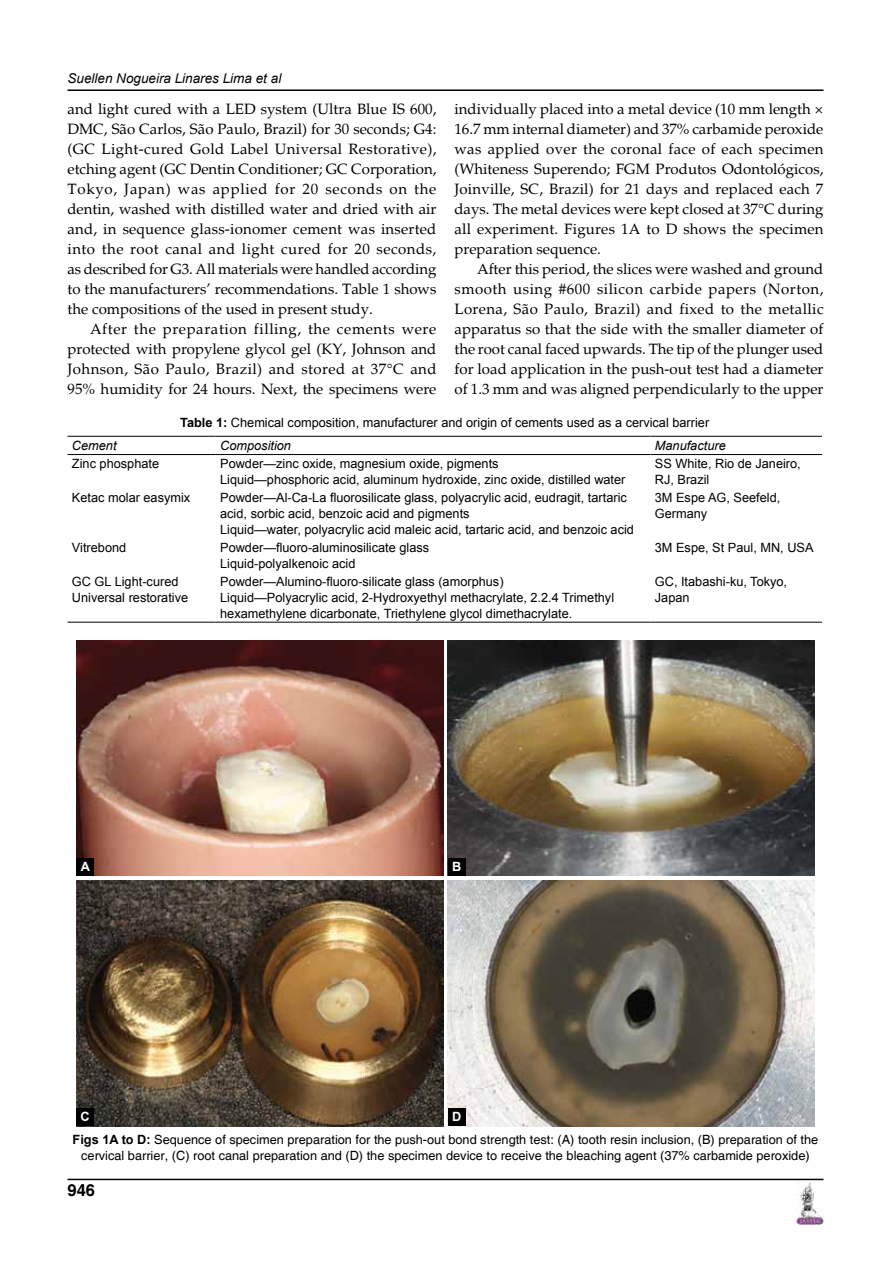
<style>
.page{position:relative;width:891px;height:1269px;background:#fff}
.page>*{position:absolute;margin:0;border:0;box-sizing:border-box;transform-origin:0 0}
.t1{font:700 16.5px "Helvetica";color:#000}
.t2{font:15px/20px "Palatino";color:#000;text-align:justify}
.t3{font:italic 13.5px "Arial";color:#000}
.t4{font:12.75px/15.8px "Arial";color:#000}
.t5{font:12.75px/15.3px "Helvetica";color:#000;text-align:center}
.t6{font:italic 12.75px "Arial";color:#000}
.t7{font:700 12.75px "Arial";color:#fff}
.s1{font-weight:700}
.s2{font-family:"Arial";font-weight:700}
</style>
<div class="page">
<hr style="left:68px;top:89px;width:756px;height:2px;background:#000">
<hr style="left:68px;top:1179px;width:756px;height:1px;background:#000">
<img style="left:797px;top:1182px;width:27px;height:43px">
<hr style="left:68px;top:436px;width:148px;height:1px;background:#000">
<hr style="left:216px;top:436px;width:434px;height:1px;background:#000">
<hr style="left:650px;top:436px;width:172px;height:1px;background:#000">
<hr style="left:68px;top:454px;width:148px;height:1px;background:#000">
<hr style="left:216px;top:454px;width:434px;height:1px;background:#000">
<hr style="left:650px;top:454px;width:172px;height:1px;background:#000">
<hr style="left:68px;top:622px;width:148px;height:1px;background:#000">
<hr style="left:216px;top:622px;width:434px;height:1px;background:#000">
<hr style="left:650px;top:622px;width:172px;height:1px;background:#000">
<img style="left:76px;top:641px;width:367px;height:235px">
<img style="left:448px;top:641px;width:367px;height:235px">
<img style="left:448px;top:880px;width:367px;height:246px">
<img style="left:76px;top:880px;width:367px;height:246px">
<div style="left:76px;top:858px;width:18px;height:18px;background:#000"></div>
<div style="left:76px;top:1108px;width:18px;height:18px;background:#000"></div>
<div style="left:448px;top:858px;width:18px;height:18px;background:#000"></div>
<div style="left:448px;top:1108px;width:18px;height:18px;background:#000"></div>
<p class="t3" style="left:68px;top:69px;width:215px">Suellen Nogueira Linares Lima et al</p>
<p class="t2" style="left:68px;top:100px;width:371px">and light cured with a LED system (Ultra Blue IS 600, DMC, São Carlos, São Paulo, Brazil) for 30 seconds; G4: (GC Light-cured Gold Label Universal Restorative), etching agent (GC Dentin Conditioner; GC Corporation, Tokyo, Japan) was applied for 20 seconds on the dentin, washed with distilled water and dried with air and, in sequence glass-ionomer cement was inserted into the root canal and light cured for 20 seconds, as described for G3. All materials were handled according to the manufacturers’ recommendations. Table 1 shows the compositions of the used in present study.</p>
<p class="t2" style="left:68px;top:319px;width:371px;text-indent:22px">After the preparation filling, the cements were protected with propylene glycol gel (KY, Johnson and Johnson, São Paulo, Brazil) and stored at 37°C and 95% humidity for 24 hours. Next, the specimens were</p>
<p class="t2" style="left:454px;top:100px;width:371px">individually placed into a metal device (10 mm length × 16.7 mm internal diameter) and 37% carbamide peroxide was applied over the coronal face of each specimen (Whiteness Superendo; FGM Produtos Odontológicos, Joinville, SC, Brazil) for 21 days and replaced each 7 days. The metal devices were kept closed at 37°C during all experiment. Figures 1A to D shows the specimen preparation sequence.</p>
<p class="t2" style="left:454px;top:259px;width:371px;text-indent:22px">After this period, the slices were washed and ground smooth using #600 silicon carbide papers (Norton, Lorena, São Paulo, Brazil) and fixed to the metallic apparatus so that the side with the smaller diameter of the root canal faced upwards. The tip of the plunger used for load application in the push-out test had a diameter of 1.3 mm and was aligned perpendicularly to the upper</p>
<p class="t4" style="left:180px;top:415px;width:531px"><span class="s1">Table 1:</span> Chemical composition, manufacturer and origin of cements used as a cervical barrier</p>
<p class="t6" style="left:72px;top:437px;width:46px">Cement</p>
<p class="t6" style="left:220px;top:437px;width:72px">Composition</p>
<p class="t6" style="left:655px;top:437px;width:72px">Manufacture</p>
<p class="t4" style="left:72px;top:456px;width:89px">Zinc phosphate</p>
<p class="t4" style="left:220px;top:456px;width:407px">Powder—zinc oxide, magnesium oxide, pigments<br>Liquid—phosphoric acid, aluminum hydroxide, zinc oxide, distilled water</p>
<p class="t4" style="left:655px;top:456px;width:147px">SS White, Rio de Janeiro,<br>RJ, Brazil</p>
<p class="t4" style="left:72px;top:490px;width:120px">Ketac molar easymix</p>
<p class="t4" style="left:220px;top:490px;width:415px">Powder—Al-Ca-La fluorosilicate glass, polyacrylic acid, eudragit, tartaric acid, sorbic acid, benzoic acid and pigments<br>Liquid—water, polyacrylic acid maleic acid, tartaric acid, and benzoic acid</p>
<p class="t4" style="left:655px;top:490px;width:127px">3M Espe AG, Seefeld,<br>Germany</p>
<p class="t4" style="left:72px;top:540px;width:56px">Vitrebond</p>
<p class="t4" style="left:220px;top:540px;width:211px">Powder—fluoro-aluminosilicate glass<br>Liquid-polyalkenoic acid</p>
<p class="t4" style="left:655px;top:540px;width:160px">3M Espe, St Paul, MN, USA</p>
<p class="t4" style="left:72px;top:574px;width:118px">GC GL Light-cured<br>Universal restorative</p>
<p class="t4" style="left:220px;top:574px;width:395px">Powder—Alumino-fluoro-silicate glass (amorphus)<br>Liquid—Polyacrylic acid, 2-Hydroxyethyl methacrylate, 2.2.4 Trimethyl hexamethylene dicarbonate, Triethylene glycol dimethacrylate.</p>
<p class="t4" style="left:655px;top:574px;width:134px">GC, Itabashi-ku, Tokyo,<br>Japan</p>
<p class="t7" style="left:81px;top:858px;width:11px">A</p>
<p class="t7" style="left:80px;top:1108px;width:11px">C</p>
<p class="t7" style="left:452px;top:858px;width:11px">B</p>
<p class="t7" style="left:452px;top:1108px;width:11px">D</p>
<p class="t5" style="left:73px;top:1133px;width:747px"><span class="s2">Figs 1A to D:</span> Sequence of specimen preparation for the push-out bond strength test: (A) tooth resin inclusion, (B) preparation of the cervical barrier, (C) root canal preparation and (D) the specimen device to receive the bleaching agent (37% carbamide peroxide)</p>
<p class="t1" style="left:68px;top:1180px;width:29px">946</p>
</div>
